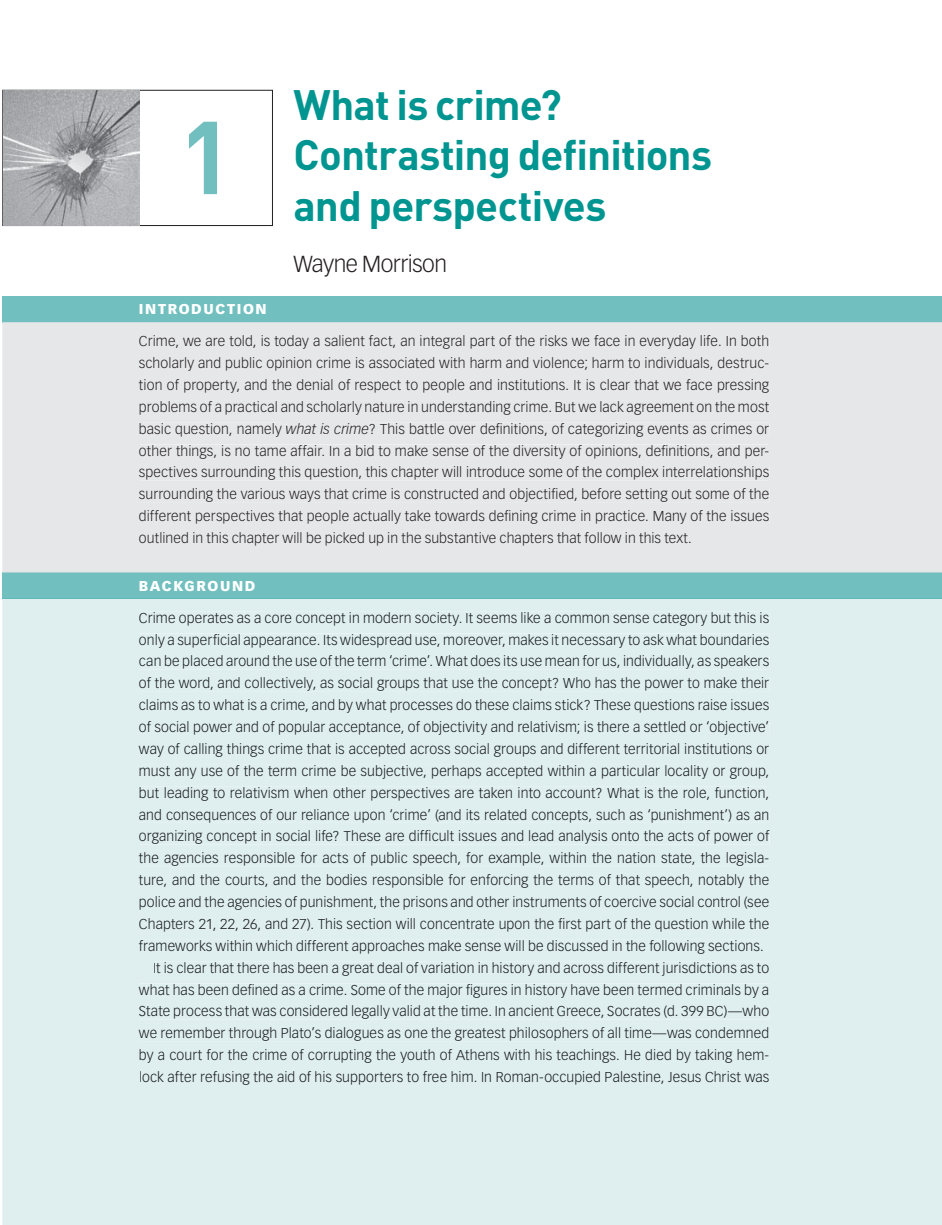
<style>
.page{position:relative;width:942px;height:1225px;background:#fff}
.page>*{position:absolute;margin:0;border:0;box-sizing:border-box;transform-origin:0 0}
.t1{font:700 101.67px "DIN";color:#71bfbe}
.t2{font:700 42px/50.8px "DIN";letter-spacing:-.02em;color:#009590}
.t3{font:300 22.75px "Vectora LT Std";letter-spacing:-.025em;color:#231f20}
.t4{font:300 14px "Vectora LT Std";letter-spacing:.01em;color:#191c1e}
.t5{font:300 14px/21.9px "Vectora LT Std";letter-spacing:.01em;color:#231f20;text-align:justify}
.t6{font:900 14px "Vectora LT Std";letter-spacing:.115em;color:#fff}
.s1{font-style:italic}
</style>
<div class="page">
<div style="left:2px;top:90px;width:271px;height:136px;border:1px solid #231f20"></div>
<div style="left:2px;top:296px;width:940px;height:26px;background:#71bfbe"></div>
<div style="left:2px;top:572px;width:940px;height:27px;background:#71bfbe"></div>
<div style="left:2px;top:322px;width:940px;height:250px;background:#e6e7e9"></div>
<div style="left:139px;top:335px;width:630px;height:14px;background:#e6e7e9"></div>
<div style="left:139px;top:357px;width:629px;height:14px;background:#e6e7e9"></div>
<div style="left:139px;top:379px;width:630px;height:14px;background:#e6e7e9"></div>
<div style="left:140px;top:401px;width:629px;height:14px;background:#e6e7e9"></div>
<div style="left:140px;top:423px;width:142px;height:14px;background:#e6e7e9"></div>
<div style="left:286px;top:423px;width:82px;height:11px;background:#e6e7e9"></div>
<div style="left:369px;top:423px;width:400px;height:14px;background:#e6e7e9"></div>
<div style="left:139px;top:445px;width:629px;height:13px;background:#e6e7e9"></div>
<div style="left:139px;top:467px;width:630px;height:13px;background:#e6e7e9"></div>
<div style="left:139px;top:488px;width:630px;height:14px;background:#e6e7e9"></div>
<div style="left:139px;top:510px;width:630px;height:14px;background:#e6e7e9"></div>
<div style="left:139px;top:532px;width:551px;height:14px;background:#e6e7e9"></div>
<div style="left:2px;top:599px;width:940px;height:626px;background:#dfefef"></div>
<div style="left:139px;top:612px;width:630px;height:14px;background:#dfefef"></div>
<div style="left:139px;top:634px;width:630px;height:13px;background:#dfefef"></div>
<div style="left:140px;top:656px;width:629px;height:13px;background:#dfefef"></div>
<div style="left:139px;top:677px;width:630px;height:14px;background:#dfefef"></div>
<div style="left:140px;top:699px;width:629px;height:14px;background:#dfefef"></div>
<div style="left:139px;top:721px;width:630px;height:14px;background:#dfefef"></div>
<div style="left:139px;top:743px;width:630px;height:14px;background:#dfefef"></div>
<div style="left:140px;top:765px;width:629px;height:14px;background:#dfefef"></div>
<div style="left:140px;top:787px;width:629px;height:14px;background:#dfefef"></div>
<div style="left:139px;top:809px;width:630px;height:13px;background:#dfefef"></div>
<div style="left:139px;top:831px;width:630px;height:13px;background:#dfefef"></div>
<div style="left:139px;top:852px;width:629px;height:14px;background:#dfefef"></div>
<div style="left:139px;top:874px;width:630px;height:14px;background:#dfefef"></div>
<div style="left:140px;top:896px;width:629px;height:14px;background:#dfefef"></div>
<div style="left:139px;top:918px;width:630px;height:14px;background:#dfefef"></div>
<div style="left:139px;top:940px;width:623px;height:14px;background:#dfefef"></div>
<div style="left:154px;top:962px;width:615px;height:14px;background:#dfefef"></div>
<div style="left:139px;top:984px;width:630px;height:13px;background:#dfefef"></div>
<div style="left:139px;top:1006px;width:630px;height:13px;background:#dfefef"></div>
<div style="left:139px;top:1027px;width:630px;height:14px;background:#dfefef"></div>
<div style="left:140px;top:1049px;width:628px;height:14px;background:#dfefef"></div>
<div style="left:140px;top:1071px;width:629px;height:14px;background:#dfefef"></div>
<img style="left:3px;top:91px;width:136px;height:134px">
<h1 class="t1" style="left:178px;top:121px;width:57px">1</h1>
<p class="t6" style="left:139px;top:303px;width:129px">INTRODUCTION</p>
<h2 class="t2" style="left:293px;top:84px;width:420px">What is crime?<br>Contrasting definitions and perspectives</h2>
<h3 class="t3" style="left:293px;top:254px;width:155px">Wayne Morrison</h3>
<p class="t5" style="left:139px;top:331px;width:632px">Crime, we are told, is today a salient fact, an integral part of the risks we face in everyday life. In both scholarly and public opinion crime is associated with harm and violence; harm to individuals, destruc&shy;tion of property, and the denial of respect to people and institutions. It is clear that we face pressing problems of a practical and scholarly nature in understanding crime. But we lack agreement on the most basic question, namely <span class="s1">what is crime</span>? This battle over definitions, of categorizing events as crimes or other things, is no tame affair. In a bid to make sense of the diversity of opinions, definitions, and per&shy;spectives surrounding this question, this chapter will introduce some of the complex interrelationships surrounding the various ways that crime is constructed and objectified, before setting out some of the different perspectives that people actually take towards defining crime in practice. Many of the issues outlined in this chapter will be picked up in the substantive chapters that follow in this text.</p>
<p class="t6" style="left:139px;top:580px;width:118px">BACKGROUND</p>
<p class="t4" style="left:139px;top:612px;width:632px">Crime operates as a core concept in modern society. It seems like a common sense category but this is</p>
<p class="t4" style="left:139px;top:634px;width:632px">only a superficial appearance. Its widespread use, moreover, makes it necessary to ask what boundaries</p>
<p class="t4" style="left:139px;top:656px;width:631px">can be placed around the use of the term ‘crime’. What does its use mean for us, individually, as speakers</p>
<p class="t4" style="left:139px;top:677px;width:631px">of the word, and collectively, as social groups that use the concept? Who has the power to make their</p>
<p class="t4" style="left:139px;top:699px;width:632px">claims as to what is a crime, and by what processes do these claims stick? These questions raise issues</p>
<p class="t4" style="left:139px;top:721px;width:632px">of social power and of popular acceptance, of objectivity and relativism; is there a settled or ‘objective’</p>
<p class="t4" style="left:139px;top:743px;width:631px">way of calling things crime that is accepted across social groups and different territorial institutions or</p>
<p class="t4" style="left:139px;top:765px;width:632px">must any use of the term crime be subjective, perhaps accepted within a particular locality or group,</p>
<p class="t4" style="left:139px;top:787px;width:631px">but leading to relativism when other perspectives are taken into account? What is the role, function,</p>
<p class="t4" style="left:139px;top:809px;width:631px">and consequences of our reliance upon ‘crime’ (and its related concepts, such as ‘punishment’) as an</p>
<p class="t4" style="left:139px;top:831px;width:631px">organizing concept in social life? These are difficult issues and lead analysis onto the acts of power of</p>
<p class="t4" style="left:139px;top:852px;width:632px">the agencies responsible for acts of public speech, for example, within the nation state, the legisla-</p>
<p class="t4" style="left:139px;top:874px;width:632px">ture, and the courts, and the bodies responsible for enforcing the terms of that speech, notably the</p>
<p class="t4" style="left:139px;top:896px;width:632px">police and the agencies of punishment, the prisons and other instruments of coercive social control (see</p>
<p class="t4" style="left:139px;top:918px;width:631px">Chapters 21, 22, 26, and 27). This section will concentrate upon the first part of the question while the</p>
<p class="t4" style="left:139px;top:940px;width:626px">frameworks within which different approaches make sense will be discussed in the following sections.</p>
<p class="t4" style="left:153px;top:962px;width:618px">It is clear that there has been a great deal of variation in history and across different jurisdictions as to</p>
<p class="t4" style="left:139px;top:984px;width:631px">what has been defined as a crime. Some of the major figures in history have been termed criminals by a</p>
<p class="t4" style="left:139px;top:1006px;width:631px">State process that was considered legally valid at the time. In ancient Greece, Socrates (d. 399 BC)—who</p>
<p class="t4" style="left:139px;top:1027px;width:631px">we remember through Plato’s dialogues as one the greatest philosophers of all time—was condemned</p>
<p class="t4" style="left:139px;top:1049px;width:632px">by a court for the crime of corrupting the youth of Athens with his teachings. He died by taking hem-</p>
<p class="t4" style="left:139px;top:1071px;width:632px">lock after refusing the aid of his supporters to free him. In Roman-occupied Palestine, Jesus Christ was</p>
</div>
